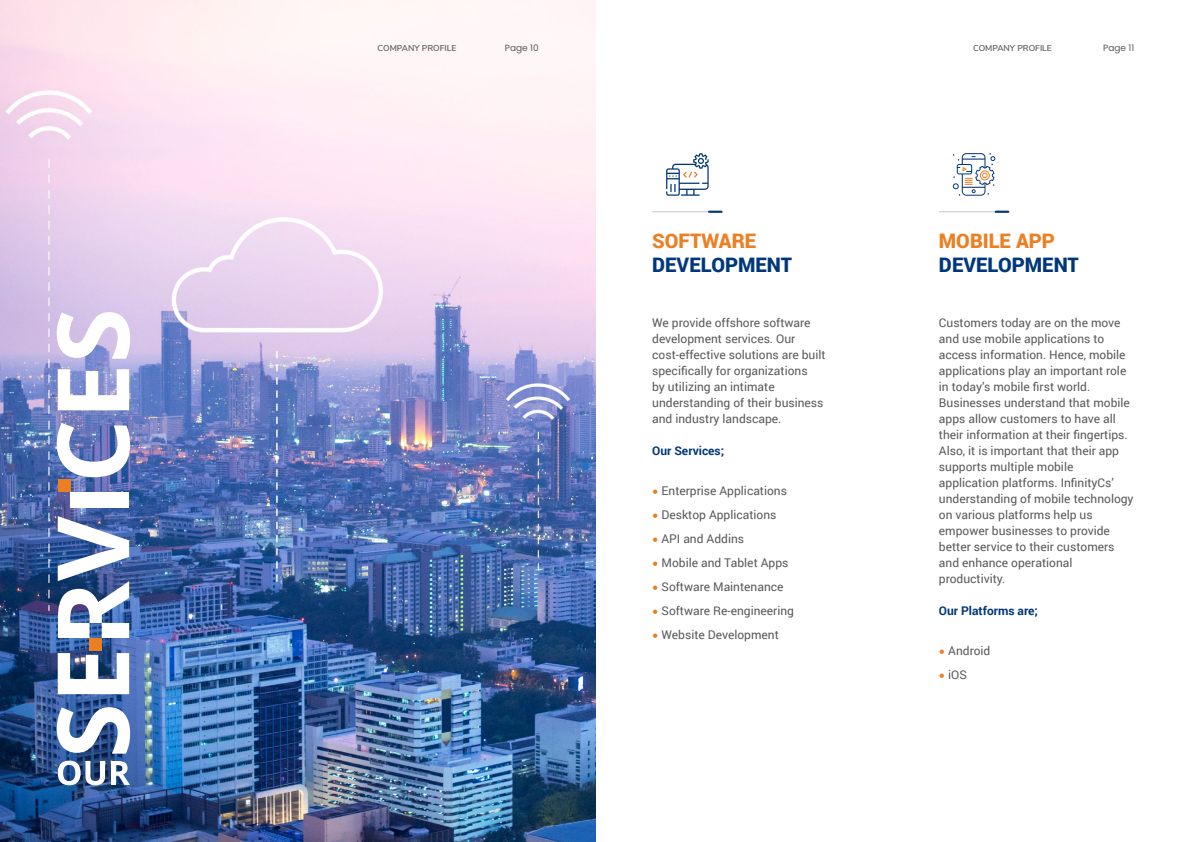
<style>
.page{position:relative;width:1191px;height:842px;background:#fff}
.page>*{position:absolute;margin:0;border:0;box-sizing:border-box;transform-origin:0 0}
.t1{font:900 20px "Roboto";color:#00377b}
.t2{font:900 20px "Roboto";color:#ed7f23}
.t3{font:12px/16px "Roboto";color:#58595b}
.t4{font:700 12px "Roboto";color:#00377b}
.t5{font:9px "Poppins";color:#58595b}
.t6{font:600 8.5px "Nunito Sans";color:#58595b}
.s1{font-family:"Nunito Sans";font-weight:300;color:#ed7f23}
</style>
<div class="page">
<img style="left:0;top:0;width:595px;height:842px">
<div style="left:58px;top:479px;width:13px;height:13px;background:#ed7f23"></div>
<div style="left:71px;top:492px;width:58px;height:15px;background:#fff"></div>
<svg style="left:58px;top:761px;width:47px;height:24px"></svg>
<svg style="left:111px;top:761px;width:19px;height:24px"></svg>
<svg style="left:57px;top:707px;width:73px;height:47px"></svg>
<svg style="left:58px;top:653px;width:71px;height:41px"></svg>
<svg style="left:57px;top:423px;width:73px;height:54px"></svg>
<svg style="left:58px;top:369px;width:71px;height:41px"></svg>
<svg style="left:57px;top:312px;width:73px;height:47px"></svg>
<div style="left:89px;top:638px;width:13px;height:12px;background:#ed7f23"></div>
<svg style="left:58px;top:516px;width:71px;height:122px"></svg>
<hr style="left:939px;top:211px;width:70px;height:1px;background:#c7c6c5">
<svg style="left:994px;top:211px;width:15px;height:2px"></svg>
<svg style="left:952px;top:153px;width:43px;height:43px"></svg>
<hr style="left:652px;top:211px;width:70px;height:1px;background:#c7c6c5">
<svg style="left:708px;top:211px;width:15px;height:2px"></svg>
<svg style="left:666px;top:153px;width:42px;height:43px"></svg>
<p class="t6" style="left:377px;top:41px;width:80px">COMPANY PROFILE</p>
<p class="t5" style="left:505px;top:43px;width:35px">Page 10</p>
<h1 class="t2" style="left:652px;top:226px;width:106px">SOFTWARE</h1>
<h1 class="t1" style="left:652px;top:250px;width:141px">DEVELOPMENT</h1>
<p class="t3" style="left:652px;top:314px;width:175px">We provide offshore software development services. Our cost-effective solutions are built specifically for organizations<br>by utilizing an intimate understanding of their business and industry landscape.</p>
<p class="t4" style="left:652px;top:442px;width:73px">Our Services;</p>
<p class="t3" style="left:652px;top:482px;width:136px"><span class="s1">•</span> Enterprise Applications</p>
<p class="t3" style="left:652px;top:506px;width:126px"><span class="s1">•</span> Desktop Applications</p>
<p class="t3" style="left:652px;top:530px;width:93px"><span class="s1">•</span> API and Addins</p>
<p class="t3" style="left:652px;top:554px;width:138px"><span class="s1">•</span> Mobile and Tablet Apps</p>
<p class="t3" style="left:652px;top:578px;width:133px"><span class="s1">•</span> Software Maintenance</p>
<p class="t3" style="left:652px;top:602px;width:143px"><span class="s1">•</span> Software Re-engineering</p>
<p class="t3" style="left:652px;top:626px;width:128px"><span class="s1">•</span> Website Development</p>
<p class="t6" style="left:973px;top:41px;width:80px">COMPANY PROFILE</p>
<p class="t5" style="left:1103px;top:43px;width:33px">Page 11</p>
<h1 class="t2" style="left:939px;top:226px;width:117px">MOBILE APP</h1>
<h1 class="t1" style="left:939px;top:250px;width:141px">DEVELOPMENT</h1>
<p class="t3" style="left:939px;top:314px;width:196px">Customers today are on the move and use mobile applications to access information. Hence, mobile applications play an important role in today’s mobile first world.<br>Businesses understand that mobile apps allow customers to have all their information at their fingertips.<br>Also, it is important that their app supports multiple mobile application platforms. InfinityCs’ understanding of mobile technology on various platforms help us empower businesses to provide better service to their customers and enhance operational productivity.</p>
<p class="t4" style="left:939px;top:602px;width:100px">Our Platforms are;</p>
<p class="t3" style="left:939px;top:642px;width:53px"><span class="s1">•</span> Android</p>
<p class="t3" style="left:939px;top:666px;width:30px"><span class="s1">•</span> iOS</p>
</div>
